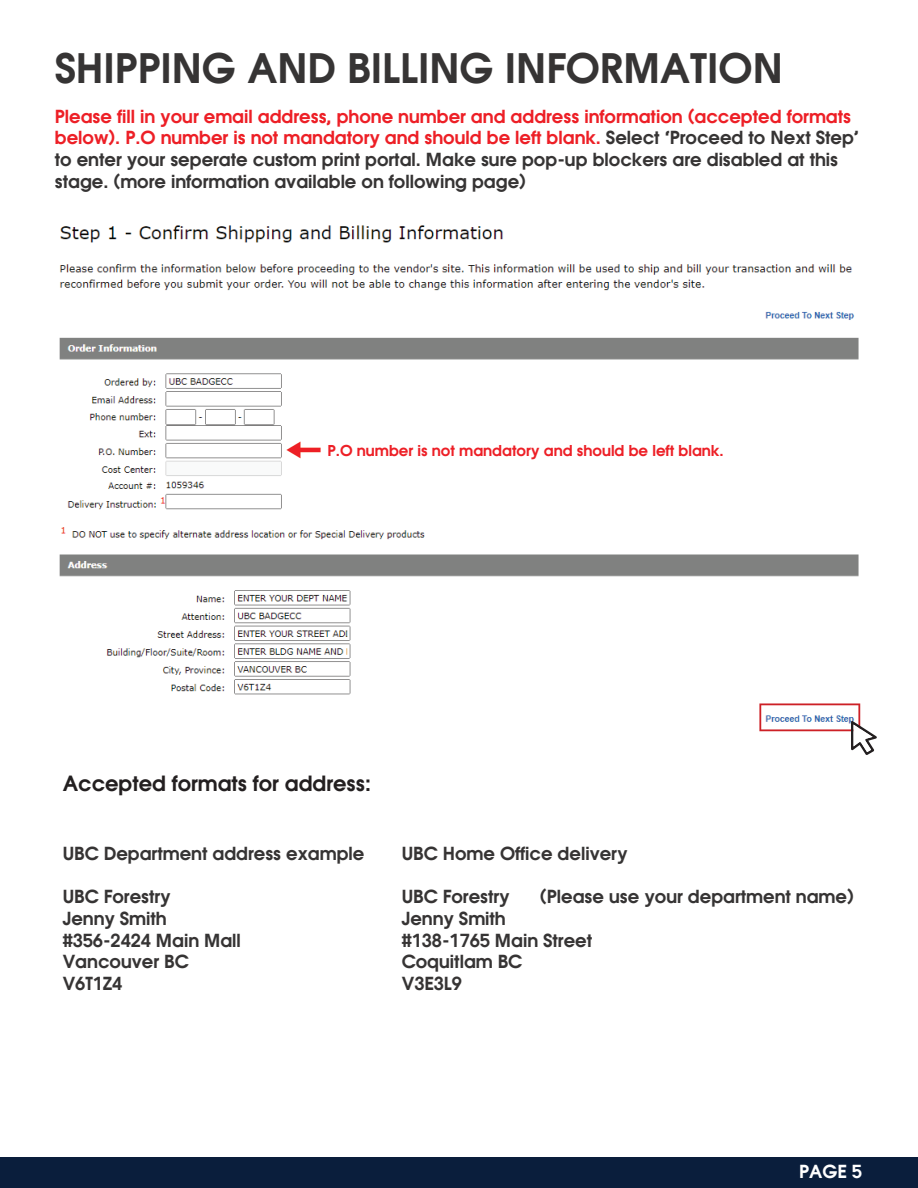
<style>
.page{position:relative;width:918px;height:1188px;background:#fff}
.page>*{position:absolute;margin:0;border:0;box-sizing:border-box;transform-origin:0 0}
.t1{font:600 40.65px "Atlanta";color:#363434}
.t2{font:600 21px "Atlanta";color:#231f20}
.t3{font:600 18px/21.6px "Atlanta";color:#363434}
.t4{font:600 18px "Atlanta";color:#fff}
.t5{font:600 15px "Atlanta";color:#ed1f26}
.s1{color:#ed1f26}
</style>
<div class="page">
<img style="left:59px;top:225px;width:800px;height:470px">
<div style="left:0;top:1157px;width:918px;height:31px;background:#0a1e3c"></div>
<svg style="left:759px;top:703px;width:118px;height:52px"></svg>
<img style="left:285px;top:441px;width:37px;height:20px">
<h1 class="t1" style="left:55px;top:40px;width:729px">SHIPPING AND BILLING INFORMATION</h1>
<p class="t3" style="left:55px;top:105px;width:806px"><span class="s1">Please fill in your email address, phone number and address information (accepted formats below). P.O number is not mandatory and should be left blank.</span> Select ‘Proceed to Next Step’ to enter your seperate custom print portal. Make sure pop-up blockers are disabled at this stage. (more information available on following page)</p>
<p class="t5" style="left:328px;top:439px;width:398px">P.O number is not mandatory and should be left blank.</p>
<p class="t2" style="left:63px;top:768px;width:310px">Accepted formats for address:</p>
<p class="t3" style="left:63px;top:842px;width:303px">UBC Department address example</p>
<p class="t3" style="left:63px;top:885px;width:180px">UBC Forestry<br>Jenny Smith #356-2424 Main Mall<br>Vancouver BC<br>V6T1Z4</p>
<p class="t3" style="left:402px;top:842px;width:227px">UBC Home Office delivery</p>
<p class="t3" style="left:402px;top:885px;width:109px">UBC Forestry</p>
<p class="t3" style="left:540px;top:885px;width:315px">(Please use your department name)</p>
<p class="t3" style="left:402px;top:907px;width:192px">Jenny Smith #138-1765 Main Street<br>Coquitlam BC<br>V3E3L9</p>
<p class="t4" style="left:799px;top:1159px;width:64px">PAGE 5</p>
</div>
